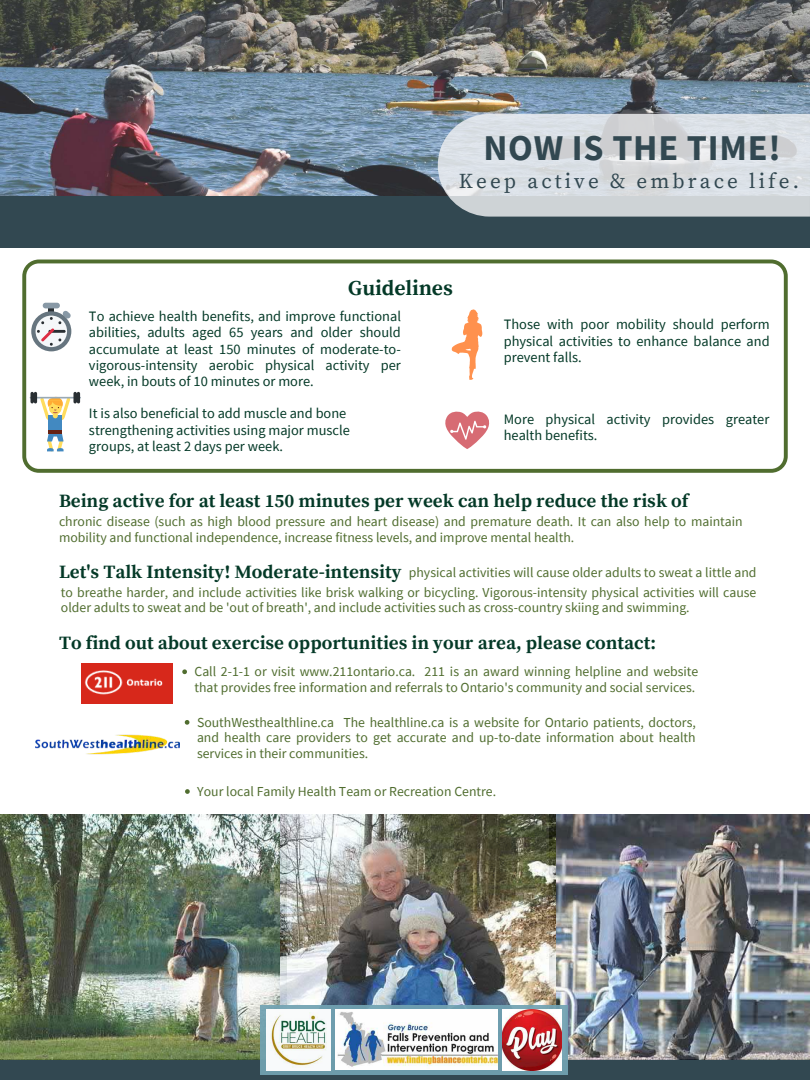
<style>
.page{position:relative;width:810px;height:1080px;background:#fff}
.page>*{position:absolute;margin:0;border:0;box-sizing:border-box;transform-origin:0 0}
.t1{font:700 36.25px "Source Sans Pro";letter-spacing:.02em;color:#324851}
.t2{font:700 21.25px "Source Serif Pro";color:#043927}
.t3{font:21.06px "Source Serif Pro";letter-spacing:.15em;color:#324851}
.t4{font:700 18.75px "Source Serif Pro";color:#043927}
.t5{font:14.38px/16.4px "Source Sans Pro";color:#043927;text-align:justify}
.t6{font:13.75px/15.9px "Source Sans Pro";color:#506d2f}
.s1{font-family:"Source Serif Pro";font-weight:700;font-size:18.75px;color:#043927}
</style>
<div class="page">
<div style="left:0;top:196px;width:810px;height:51px;background:#324851"></div>
<div style="left:0;top:1059px;width:810px;height:21px;background:#324851"></div>
<svg style="left:22px;top:260px;width:766px;height:213px"></svg>
<img style="left:81px;top:663px;width:92px;height:40px">
<img style="left:36px;top:734px;width:144px;height:21px">
<img style="left:555px;top:814px;width:255px;height:245px">
<img style="left:0;top:814px;width:281px;height:245px">
<img style="left:281px;top:814px;width:274px;height:191px">
<img style="left:0;top:1px;width:810px;height:195px">
<svg style="left:438px;top:114px;width:372px;height:103px;background:#d2d7db"></svg>
<svg style="left:182px;top:669px;width:5px;height:5px"></svg>
<svg style="left:260px;top:1005px;width:308px;height:70px;background:#83aab7"></svg>
<img style="left:266px;top:1010px;width:64px;height:60px">
<img style="left:502px;top:1010px;width:59px;height:60px">
<img style="left:336px;top:1010px;width:161px;height:60px">
<svg style="left:185px;top:720px;width:4px;height:5px"></svg>
<svg style="left:185px;top:789px;width:5px;height:5px"></svg>
<h1 class="t1" style="left:483px;top:124px;width:299px">NOW IS THE TIME!</h1>
<h3 class="t3" style="left:459px;top:169px;width:342px">Keep active &amp; embrace life.</h3>
<h2 class="t2" style="left:348px;top:275px;width:106px">Guidelines</h2>
<p class="t5" style="left:89px;top:307px;width:314px">To achieve health benefits, and improve functional abilities, adults aged 65 years and older should accumulate at least 150 minutes of moderate-to&shy;vigorous-intensity aerobic physical activity per week, in bouts of 10 minutes or more.</p>
<p class="t5" style="left:89px;top:405px;width:262px;text-align:left">It is also beneficial to add muscle and bone strengthening activities using major muscle groups, at least 2 days per week.</p>
<p class="t5" style="left:504px;top:316px;width:268px">Those with poor mobility should perform physical activities to enhance balance and prevent falls.</p>
<p class="t5" style="left:504px;top:410px;width:267px;line-height:16.6px">More physical activity provides greater health benefits.</p>
<h3 class="t4" style="left:59px;top:490px;width:631px">Being active for at least 150 minutes per week can help reduce the risk of</h3>
<p class="t6" style="left:59px;top:513px;width:685px">chronic disease (such as high blood pressure and heart disease) and premature death. It can also help to maintain mobility and functional independence, increase fitness levels, and improve mental health.</p>
<p class="t6" style="left:59px;top:562px;width:699px;line-height:19.5px"><span class="s1">Let's Talk Intensity! Moderate-intensity</span> physical activities will cause older adults to sweat a little and to breathe harder, and include activities like brisk walking or bicycling. Vigorous-intensity physical activities will cause</p>
<p class="t6" style="left:61px;top:600px;width:630px">older adults to sweat and be 'out of breath', and include activities such as cross-country skiing and swimming.</p>
<h3 class="t4" style="left:59px;top:632px;width:599px">To find out about exercise opportunities in your area, please contact:</h3>
<p class="t6" style="left:195px;top:663px;width:505px">Call 2-1-1 or visit www.211ontario.ca. 211 is an award winning helpline and website that provides free information and referrals to Ontario's community and social services.</p>
<p class="t6" style="left:197px;top:714px;width:500px;text-align:justify">SouthWesthealthline.ca The healthline.ca is a website for Ontario patients, doctors, and health care providers to get accurate and up-to-date information about health services in their communities.</p>
<p class="t6" style="left:197px;top:783px;width:300px">Your local Family Health Team or Recreation Centre.</p>
</div>
